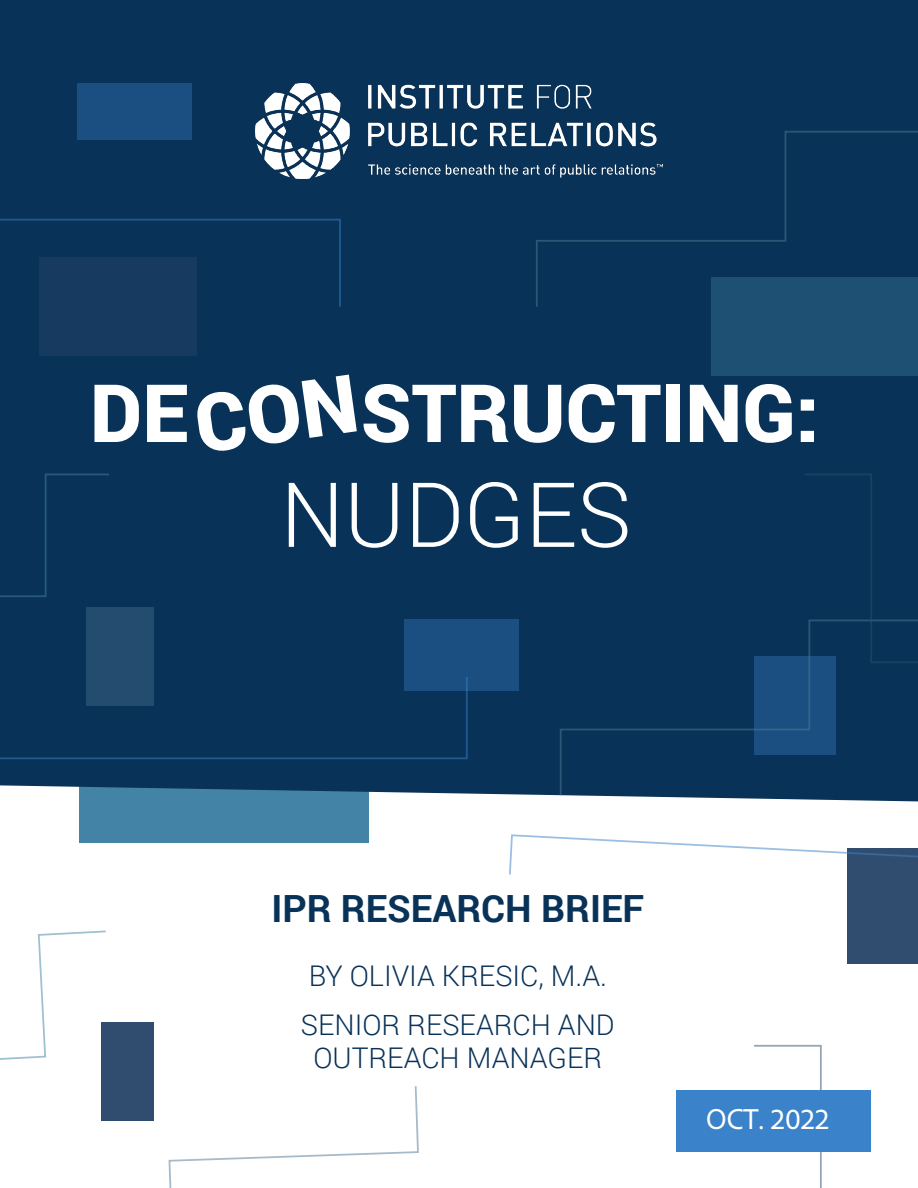
<style>
.page{position:relative;width:918px;height:1188px;background:#fff}
.page>*{position:absolute;margin:0;border:0;box-sizing:border-box;transform-origin:0 0}
.t1{font:300 90px "Roboto";color:#fff}
.t2{font:900 80.4px "Roboto";color:#fff}
.t3{font:900 76.5px/79.8px "Roboto";color:#fff}
.t4{font:700 37.5px "Roboto";color:#093258}
.t5{font:30px "Adobe Clean";color:#fff}
.t6{font:300 28.5px/48.9px "Roboto";color:#093258}
</style>
<div class="page">
<svg style="left:754px;top:1044px;width:68px;height:144px"></svg>
<div style="left:80px;top:744px;width:289px;height:98px;background:#4384a6"></div>
<div style="left:0;top:0;width:918px;height:801px;background:#093258"></div>
<div style="left:40px;top:257px;width:157px;height:99px;background:#173b60"></div>
<div style="left:101px;top:1022px;width:53px;height:99px;background:#304d6f"></div>
<div style="left:86px;top:607px;width:68px;height:99px;background:#234c6e"></div>
<div style="left:711px;top:277px;width:207px;height:98px;background:#1e5074"></div>
<div style="left:677px;top:1090px;width:194px;height:62px;background:#3a82c9"></div>
<div style="left:848px;top:848px;width:70px;height:116px;background:#304d6f"></div>
<div style="left:77px;top:84px;width:114px;height:56px;background:#1b4f81"></div>
<div style="left:404px;top:620px;width:114px;height:71px;background:#1b4f81"></div>
<svg style="left:0;top:218px;width:342px;height:90px"></svg>
<svg style="left:509px;top:834px;width:409px;height:42px"></svg>
<svg style="left:535px;top:130px;width:383px;height:178px;background:#0b355b"></svg>
<svg style="left:559px;top:619px;width:359px;height:178px;background:#0c365d"></svg>
<svg style="left:168px;top:1086px;width:251px;height:102px"></svg>
<div style="left:803px;top:473px;width:115px;height:191px;background:#093258"></div>
<div style="left:0;top:473px;width:111px;height:125px;background:#093258"></div>
<svg style="left:0;top:930px;width:106px;height:130px"></svg>
<img style="left:255px;top:84px;width:408px;height:94px">
<svg style="left:0;top:675px;width:469px;height:85px;background:#0b355b"></svg>
<div style="left:194px;top:375px;width:163px;height:79px;background:#093258"></div>
<h3 class="t3" style="left:155px;top:320px;width:479px;text-indent:190px">DE CON<br>STRUCT ING</h3>
<h1 class="t1" style="left:280px;top:453px;width:352px">NUDGES</h1>
<h2 class="t2" style="left:90px;top:357px;width:100px">DE</h2>
<h2 class="t2" style="left:361px;top:357px;width:460px">STRUCTING:</h2>
<h3 class="t4" style="left:271px;top:882px;width:374px">IPR RESEARCH BRIEF</h3>
<p class="t6" style="left:301px;top:950px;width:315px">BY OLIVIA KRESIC, M.A.<br>SENIOR RESEARCH AND</p>
<p class="t6" style="left:313px;top:1033px;width:290px">OUTREACH MANAGER</p>
<p class="t5" style="left:706px;top:1100px;width:124px">OCT. 2022</p>
</div>
